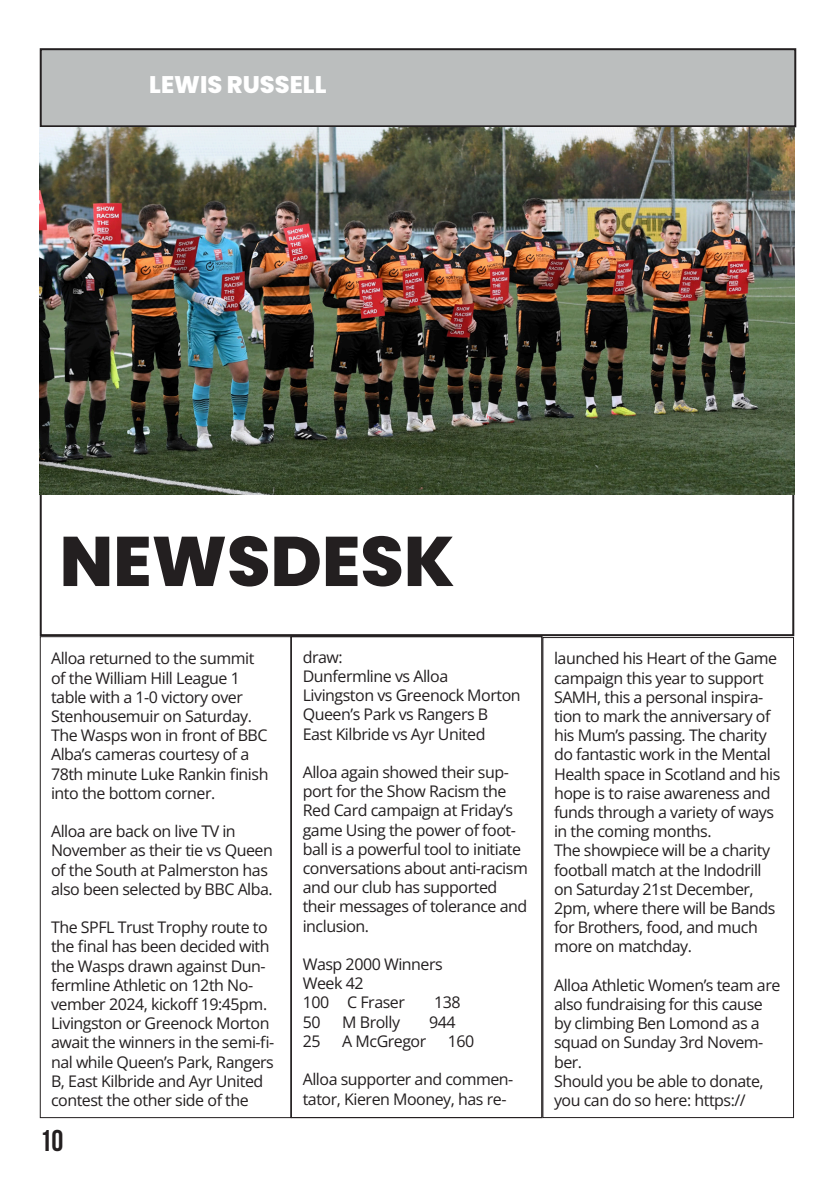
<style>
.page{position:relative;width:840px;height:1191px;background:#fff}
.page>*{position:absolute;margin:0;border:0;box-sizing:border-box;transform-origin:0 0}
.t1{font:800 70px "Poppins";color:#231f20}
.t2{font:700 30px "Bebas Neue";color:#231f20}
.t3{font:800 24px "Poppins";color:#fff}
.t4{font:16px/19.2px "Open Sans";letter-spacing:-.03em;color:#231f20}
</style>
<div class="page">
<div style="left:41px;top:49px;width:753px;height:77px;background:#bbbebe"></div>
<div style="left:40px;top:48px;width:755px;height:79px;border:2px solid #231f20"></div>
<div style="left:40px;top:636px;width:251px;height:482px;border:1px solid #231f20"></div>
<div style="left:290px;top:636px;width:252px;height:482px;border:1px solid #231f20"></div>
<div style="left:542px;top:637px;width:251px;height:481px;border:1px solid #231f20"></div>
<img style="left:40px;top:127px;width:753px;height:367px">
<h3 class="t3" style="left:149px;top:71px;width:179px">LEWIS RUSSELL</h3>
<h1 class="t1" style="left:60px;top:521px;width:396px">NEWSDESK</h1>
<p class="t4" style="left:51px;top:648px;width:219px">Alloa returned to the summit of the William Hill League 1 table with a 1-0 victory over<br>Stenhousemuir on Saturday.<br>The Wasps won in front of BBC<br>Alba’s cameras courtesy of a<br>78th minute Luke Rankin finish into the bottom corner.</p>
<p class="t4" style="left:51px;top:821px;width:223px">Alloa are back on live TV in<br>November as their tie vs Queen of the South at Palmerston has also been selected by BBC Alba.</p>
<p class="t4" style="left:51px;top:917px;width:225px">The SPFL Trust Trophy route to the final has been decided with the Wasps drawn against Dun&shy;fermline Athletic on 12th No&shy;vember 2024, kickoff 19:45pm.<br>Livingston or Greenock Morton await the winners in the semi-fi&shy;nal while Queen’s Park, Rangers<br>B, East Kilbride and Ayr United contest the other side of the</p>
<h2 class="t2" style="left:40px;top:1124px;width:25px">10</h2>
<p class="t4" style="left:302px;top:647px;width:219px">draw:<br>Dunfermline vs Alloa<br>Livingston vs Greenock Morton<br>Queen’s Park vs Rangers B<br>East Kilbride vs Ayr United</p>
<p class="t4" style="left:302px;top:762px;width:226px">Alloa again showed their sup&shy;port for the Show Racism the<br>Red Card campaign at Friday’s game Using the power of foot&shy;ball is a powerful tool to initiate conversations about anti-racism and our club has supported their messages of tolerance and inclusion.</p>
<p class="t4" style="left:302px;top:954px;width:141px">Wasp 2000 Winners<br>Week 42<br>100 C Fraser</p>
<p class="t4" style="left:434px;top:992px;width:28px">138</p>
<p class="t4" style="left:302px;top:1011px;width:19px">50</p>
<p class="t4" style="left:342px;top:1011px;width:59px">M Brolly</p>
<p class="t4" style="left:429px;top:1011px;width:28px">944</p>
<p class="t4" style="left:302px;top:1031px;width:19px">25</p>
<p class="t4" style="left:342px;top:1031px;width:86px">A McGregor</p>
<p class="t4" style="left:447px;top:1031px;width:28px">160</p>
<p class="t4" style="left:302px;top:1069px;width:212px">Alloa supporter and commen&shy;tator, Kieren Mooney, has re-</p>
<p class="t4" style="left:553px;top:648px;width:228px">launched his Heart of the Game campaign this year to support<br>SAMH, this a personal inspira&shy;tion to mark the anniversary of his Mum’s passing. The charity do fantastic work in the Mental<br>Health space in Scotland and his hope is to raise awareness and funds through a variety of ways in the coming months.<br>The showpiece will be a charity football match at the Indodrill on Saturday 21st December,<br>2pm, where there will be Bands for Brothers, food, and much more on matchday.</p>
<p class="t4" style="left:553px;top:975px;width:228px">Alloa Athletic Women’s team are also fundraising for this cause by climbing Ben Lomond as a squad on Sunday 3rd Novem&shy;ber.<br>Should you be able to donate, you can do so here: https://</p>
</div>
